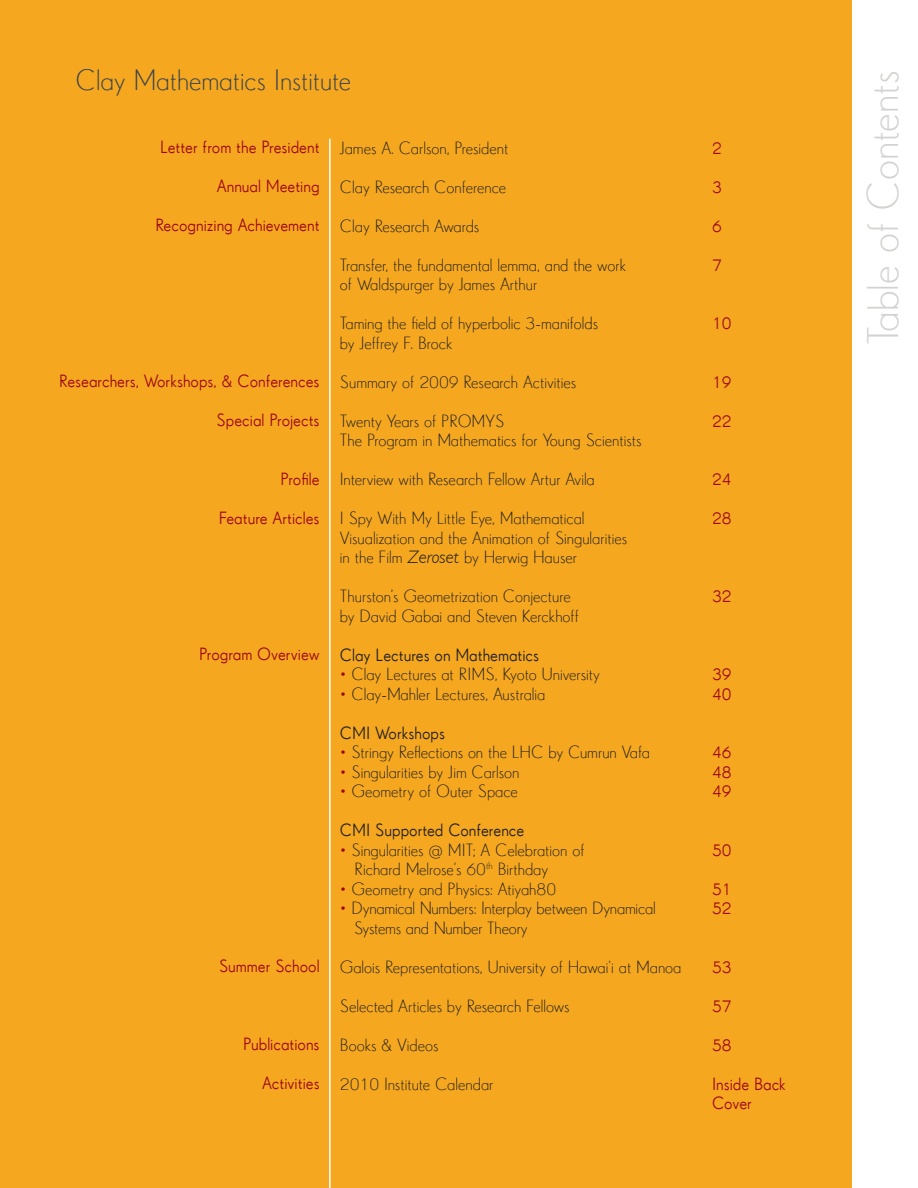
<style>
.page{position:relative;width:918px;height:1188px;background:#fff}
.page>*{position:absolute;margin:0;border:0;box-sizing:border-box;transform-origin:0 0}
.t1{font:300 45px "Drescher Grotesk BT";color:#d3d2d1}
.t2{font:300 30px "Drescher Grotesk BT";color:#3c434d}
.Body_Copy{font:300 18px/19.5px "Drescher Grotesk BT";color:#231f20}
.t3{font:18px/19.5px "Drescher Grotesk BT";color:#9d0715}
.t4{font:18px "Drescher Grotesk BT";color:#231f20}
.s1{font-family:"Humanist 521 BT";font-style:italic}
.s2{color:#9d0715}
</style>
<div class="page">
<div style="left:0;top:0;width:852px;height:1188px;background:#f5a81f"></div>
<hr style="left:329px;top:139px;width:2px;height:1049px;background:#fff">
<p class="t2" style="left:76px;top:63px;width:277px">Clay Mathematics Institute</p>
<p class="t3" style="left:160px;top:137px;width:161px">Letter from the President</p>
<p class="t3" style="left:217px;top:176px;width:104px">Annual Meeting</p>
<p class="t3" style="left:155px;top:215px;width:166px">Recognizing Achievement</p>
<p class="t3" style="left:59px;top:371px;width:262px">Researchers, Workshops, &amp; Conferences</p>
<p class="t3" style="left:217px;top:410px;width:104px">Special Projects</p>
<p class="t3" style="left:281px;top:469px;width:41px">Profile</p>
<p class="t3" style="left:219px;top:508px;width:102px">Feature Articles</p>
<p class="t3" style="left:199px;top:644px;width:122px">Program Overview</p>
<p class="t3" style="left:219px;top:956px;width:102px">Summer School</p>
<p class="t3" style="left:243px;top:1034px;width:78px">Publications</p>
<p class="t3" style="left:262px;top:1073px;width:59px">Activities</p>
<p class="Body_Copy" style="left:340px;top:138px;width:170px">James A. Carlson, President</p>
<p class="Body_Copy" style="left:340px;top:177px;width:168px">Clay Research Conference</p>
<p class="Body_Copy" style="left:340px;top:216px;width:141px">Clay Research Awards</p>
<p class="Body_Copy" style="left:340px;top:255px;width:288px">Transfer, the fundamental lemma, and the work</p>
<p class="Body_Copy" style="left:340px;top:275px;width:199px">of Waldspurger by James Arthur</p>
<p class="Body_Copy" style="left:340px;top:314px;width:260px">Taming the field of hyperbolic 3-manifolds</p>
<p class="Body_Copy" style="left:340px;top:333px;width:114px">by Jeffrey F. Brock</p>
<p class="Body_Copy" style="left:340px;top:372px;width:238px">Summary of 2009 Research Activities</p>
<p class="Body_Copy" style="left:340px;top:411px;width:166px">Twenty Years of PROMYS</p>
<p class="Body_Copy" style="left:340px;top:431px;width:303px">The Program in Mathematics for Young Scientists</p>
<p class="Body_Copy" style="left:340px;top:470px;width:256px">Interview with Research Fellow Artur Avila</p>
<p class="Body_Copy" style="left:340px;top:509px;width:289px">I Spy With My Little Eye, Mathematical<br>Visualization and the Animation of Singularities in the Film <span class="s1">Zeroset</span> by Herwig Hauser</p>
<p class="Body_Copy" style="left:340px;top:587px;width:232px">Thurston’s Geometrization Conjecture</p>
<p class="Body_Copy" style="left:340px;top:606px;width:241px">by David Gabai and Steven Kerckhoff</p>
<p class="t4" style="left:340px;top:645px;width:201px">Clay Lectures on Mathematics</p>
<p class="Body_Copy" style="left:340px;top:665px;width:262px"><span class="s2">•</span> Clay Lectures at RIMS, Kyoto University</p>
<p class="Body_Copy" style="left:340px;top:684px;width:207px"><span class="s2">•</span> Clay-Mahler Lectures, Australia</p>
<p class="t4" style="left:340px;top:723px;width:107px">CMI Workshops</p>
<p class="Body_Copy" style="left:340px;top:743px;width:312px"><span class="s2">•</span> Stringy Reflections on the LHC by Cumrun Vafa</p>
<p class="Body_Copy" style="left:340px;top:762px;width:181px"><span class="s2">•</span> Singularities by Jim Carlson</p>
<p class="Body_Copy" style="left:340px;top:782px;width:179px"><span class="s2">•</span> Geometry of Outer Space</p>
<p class="t4" style="left:340px;top:820px;width:186px">CMI Supported Conference</p>
<p class="Body_Copy" style="left:340px;top:840px;width:246px"><span class="s2">•</span> Singularities @ MIT; A Celebration of</p>
<p class="Body_Copy" style="left:355px;top:860px;width:195px">Richard Melrose’s 60<sup>th</sup> Birthday</p>
<p class="Body_Copy" style="left:340px;top:879px;width:218px"><span class="s2">•</span> Geometry and Physics: Atiyah80</p>
<p class="Body_Copy" style="left:340px;top:899px;width:317px"><span class="s2">•</span> Dynamical Numbers: Interplay between Dynamical</p>
<p class="Body_Copy" style="left:354px;top:918px;width:175px">Systems and Number Theory</p>
<p class="Body_Copy" style="left:340px;top:957px;width:343px">Galois Representations, University of Hawai’i at Manoa</p>
<p class="Body_Copy" style="left:340px;top:996px;width:231px">Selected Articles by Research Fellows</p>
<p class="Body_Copy" style="left:340px;top:1035px;width:100px">Books &amp; Videos</p>
<p class="Body_Copy" style="left:340px;top:1074px;width:155px">2010 Institute Calendar</p>
<p class="t3" style="left:712px;top:138px;width:11px">2</p>
<p class="t3" style="left:712px;top:177px;width:11px">3</p>
<p class="t3" style="left:712px;top:216px;width:11px">6</p>
<p class="t3" style="left:712px;top:255px;width:11px">7</p>
<p class="t3" style="left:712px;top:313px;width:21px">10</p>
<p class="t3" style="left:712px;top:372px;width:21px">19</p>
<p class="t3" style="left:712px;top:411px;width:21px">22</p>
<p class="t3" style="left:712px;top:469px;width:21px">24</p>
<p class="t3" style="left:712px;top:508px;width:21px">28</p>
<p class="t3" style="left:712px;top:586px;width:21px">32</p>
<p class="t3" style="left:712px;top:664px;width:21px">39</p>
<p class="t3" style="left:712px;top:684px;width:21px">40</p>
<p class="t3" style="left:712px;top:742px;width:21px">46</p>
<p class="t3" style="left:712px;top:762px;width:21px">48</p>
<p class="t3" style="left:712px;top:781px;width:21px">49</p>
<p class="t3" style="left:712px;top:840px;width:21px">50</p>
<p class="t3" style="left:712px;top:879px;width:21px">51</p>
<p class="t3" style="left:712px;top:898px;width:21px">52</p>
<p class="t3" style="left:712px;top:957px;width:21px">53</p>
<p class="t3" style="left:712px;top:996px;width:21px">57</p>
<p class="t3" style="left:712px;top:1035px;width:21px">58</p>
<p class="t3" style="left:712px;top:1074px;width:75px">Inside Back<br>Cover</p>
<p class="t1" style="left:858px;top:345px;width:276px;rotate:-90deg">Table of Contents</p>
</div>
